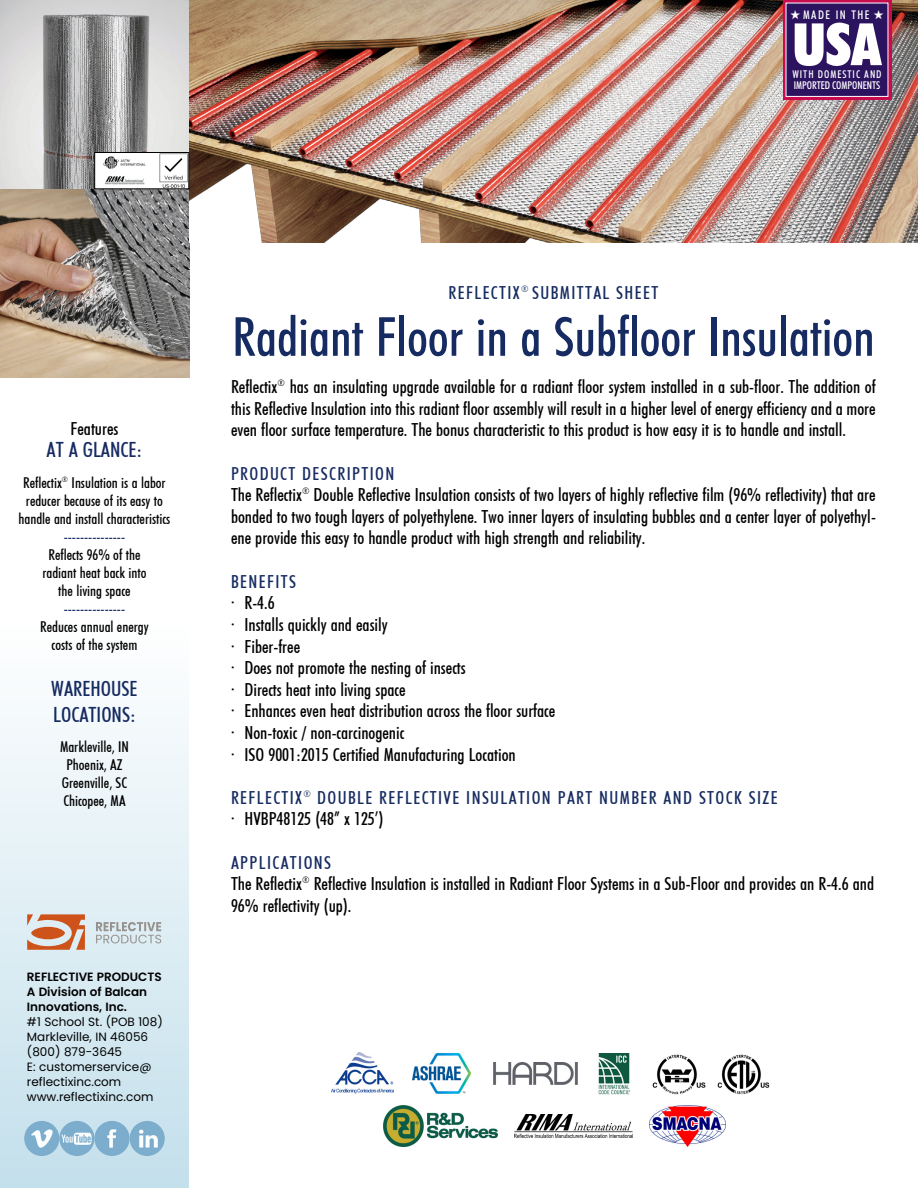
<style>
.page{position:relative;width:918px;height:1188px;background:#fff}
.page>*{position:absolute;margin:0;border:0;box-sizing:border-box;transform-origin:0 0}
.t1{font:58.5px "Futuri Condensed Extra Bold SWFTE";color:#fff}
.t2{font:54px "Futuri Condensed Regular SWFTE";color:#162b61}
.t3{font:21px "Futuri Condensed Regular SWFTE";color:#162b61}
.t4{font:18px/21.6px "Futuri Condensed Regular SWFTE";color:#000;text-align:justify}
.t5{font:18px "Futuri Condensed Regular SWFTE";letter-spacing:.075em;color:#162b61}
.t6{font:15px "Futuri Condensed Regular SWFTE";color:#000}
.t7{font:15px "Futuri Condensed Regular SWFTE";color:#162b61}
.t8{font:12px "Poppins";color:#000}
.t9{font:600 12px "Poppins";color:#000}
.t10{font:12px "Futuri Condensed Regular SWFTE";letter-spacing:.125em;color:#fff}
.t11{font:10.8px "Futuri Condensed Regular SWFTE";letter-spacing:-.005em;color:#fff}
.t12{font:10.8px "Futuri Condensed Regular SWFTE";letter-spacing:.09em;color:#fff}
</style>
<div class="page">
<div style="left:0;top:621px;width:189px;height:567px;background:linear-gradient(to bottom,#fff,#c3dfeb)"></div>
<img style="left:0;top:189px;width:189px;height:189px">
<svg style="left:0;top:0;width:189px;height:189px;background:#b4b4b3"></svg>
<img style="left:189px;top:0;width:729px;height:243px">
<svg style="left:783px;top:0;width:108px;height:100px"></svg>
<div style="left:786px;top:3px;width:102px;height:93px;background:#2c135f"></div>
<img style="left:96px;top:154px;width:91px;height:33px">
<div style="left:94px;top:152px;width:95px;height:37px;border:1px solid #000"></div>
<img style="left:331px;top:1053px;width:63px;height:41px">
<img style="left:413px;top:1053px;width:58px;height:41px">
<img style="left:493px;top:1063px;width:84px;height:22px">
<img style="left:598px;top:1054px;width:33px;height:41px">
<img style="left:653px;top:1054px;width:52px;height:41px">
<img style="left:717px;top:1054px;width:53px;height:41px">
<img style="left:383px;top:1106px;width:114px;height:40px">
<img style="left:515px;top:1115px;width:117px;height:23px">
<img style="left:649px;top:1105px;width:76px;height:41px">
<img style="left:24px;top:1121px;width:35px;height:35px;border-radius:50%">
<img style="left:59px;top:1121px;width:35px;height:35px;border-radius:50%">
<img style="left:94px;top:1121px;width:36px;height:35px;border-radius:50%">
<img style="left:130px;top:1121px;width:35px;height:35px;border-radius:50%">
<svg style="left:96px;top:922px;width:65px;height:21px"></svg>
<svg style="left:27px;top:914px;width:58px;height:36px;background:#d4967a"></svg>
<p class="t10" style="left:790px;top:8px;width:95px">★MADE IN THE ★</p>
<p class="t1" style="left:793px;top:11px;width:90px">USA</p>
<p class="t11" style="left:794px;top:79px;width:88px">IMPORTED COMPONENTS</p>
<p class="t12" style="left:792px;top:68px;width:91px">WITH DOMESTIC AND</p>
<p class="t4" style="left:71px;top:418px;width:49px">Features</p>
<p class="t3" style="left:47px;top:438px;width:97px">AT A GLANCE:</p>
<p class="t6" style="left:23px;top:474px;width:144px">Reflectix<sup>®</sup> Insulation is a labor</p>
<p class="t6" style="left:26px;top:492px;width:139px">reducer because of its easy to</p>
<p class="t6" style="left:19px;top:510px;width:153px">handle and install characteristics</p>
<p class="t7" style="left:64px;top:528px;width:63px">---------------</p>
<p class="t6" style="left:49px;top:546px;width:93px">Reflects 96% of the</p>
<p class="t6" style="left:42px;top:564px;width:106px">radiant heat back into</p>
<p class="t6" style="left:58px;top:582px;width:74px">the living space</p>
<p class="t7" style="left:64px;top:600px;width:63px">---------------</p>
<p class="t6" style="left:40px;top:618px;width:110px">Reduces annual energy</p>
<p class="t6" style="left:52px;top:636px;width:87px">costs of the system</p>
<p class="t3" style="left:51px;top:677px;width:88px">WAREHOUSE</p>
<p class="t3" style="left:53px;top:702px;width:84px">LOCATIONS:</p>
<p class="t6" style="left:60px;top:738px;width:70px">Markleville, IN</p>
<p class="t6" style="left:66px;top:756px;width:58px">Phoenix, AZ</p>
<p class="t6" style="left:62px;top:774px;width:67px">Greenville, SC</p>
<p class="t6" style="left:63px;top:792px;width:64px">Chicopee, MA</p>
<p class="t9" style="left:27px;top:968px;width:136px">REFLECTIVE PRODUCTS</p>
<p class="t9" style="left:27px;top:983px;width:122px">A Division of Balcan</p>
<p class="t9" style="left:27px;top:998px;width:102px">Innovations, Inc.</p>
<p class="t8" style="left:27px;top:1013px;width:137px">#1 School St. (POB 108)</p>
<p class="t8" style="left:27px;top:1028px;width:123px">Markleville, IN 46056</p>
<p class="t8" style="left:27px;top:1043px;width:97px">(800) 879-3645</p>
<p class="t8" style="left:27px;top:1058px;width:126px">E: customerservice@</p>
<p class="t8" style="left:27px;top:1073px;width:96px">reflectixinc.com</p>
<p class="t8" style="left:27px;top:1088px;width:128px">www.reflectixinc.com</p>
<p class="t5" style="left:449px;top:282px;width:211px">REFLECTIX<sup>®</sup> SUBMITTAL SHEET</p>
<p class="t2" style="left:232px;top:306px;width:644px">Radiant Floor in a Subfloor Insulation</p>
<p class="t4" style="left:231px;top:376px;width:646px">Reflectix<sup>®</sup> has an insulating upgrade available for a radiant floor system installed in a sub-floor. The addition of this Reflective Insulation into this radiant floor assembly will result in a higher level of energy efficiency and a more even floor surface temperature. The bonus characteristic to this product is how easy it is to handle and install.</p>
<p class="t5" style="left:231px;top:463px;width:165px">PRODUCT DESCRIPTION</p>
<p class="t4" style="left:231px;top:484px;width:646px">The Reflectix<sup>®</sup> Double Reflective Insulation consists of two layers of highly reflective film (96% reflectivity) that are bonded to two tough layers of polyethylene. Two inner layers of insulating bubbles and a center layer of polyethyl&shy;ene provide this easy to handle product with high strength and reliability.</p>
<p class="t5" style="left:231px;top:571px;width:67px">BENEFITS</p>
<p class="t4" style="left:231px;top:592px;width:45px">• R-4.6</p>
<p class="t4" style="left:231px;top:614px;width:158px">• Installs quickly and easily</p>
<p class="t4" style="left:231px;top:636px;width:71px">• Fiber-free</p>
<p class="t4" style="left:231px;top:657px;width:236px">• Does not promote the nesting of insects</p>
<p class="t4" style="left:231px;top:679px;width:176px">• Directs heat into living space</p>
<p class="t4" style="left:231px;top:700px;width:326px">• Enhances even heat distribution across the floor surface</p>
<p class="t4" style="left:231px;top:722px;width:175px">• Non-toxic / non-carcinogenic</p>
<p class="t4" style="left:231px;top:744px;width:286px">• ISO 9001:2015 Certified Manufacturing Location</p>
<p class="t5" style="left:231px;top:787px;width:548px">REFLECTIX<sup>®</sup> DOUBLE REFLECTIVE INSULATION PART NUMBER AND STOCK SIZE</p>
<p class="t4" style="left:231px;top:808px;width:154px">• HVBP48125 (48” x 125’)</p>
<p class="t5" style="left:231px;top:852px;width:102px">APPLICATIONS</p>
<p class="t4" style="left:231px;top:873px;width:645px">The Reflectix<sup>®</sup> Reflective Insulation is installed in Radiant Floor Systems in a Sub-Floor and provides an R-4.6 and<br>96% reflectivity (up).</p>
</div>
